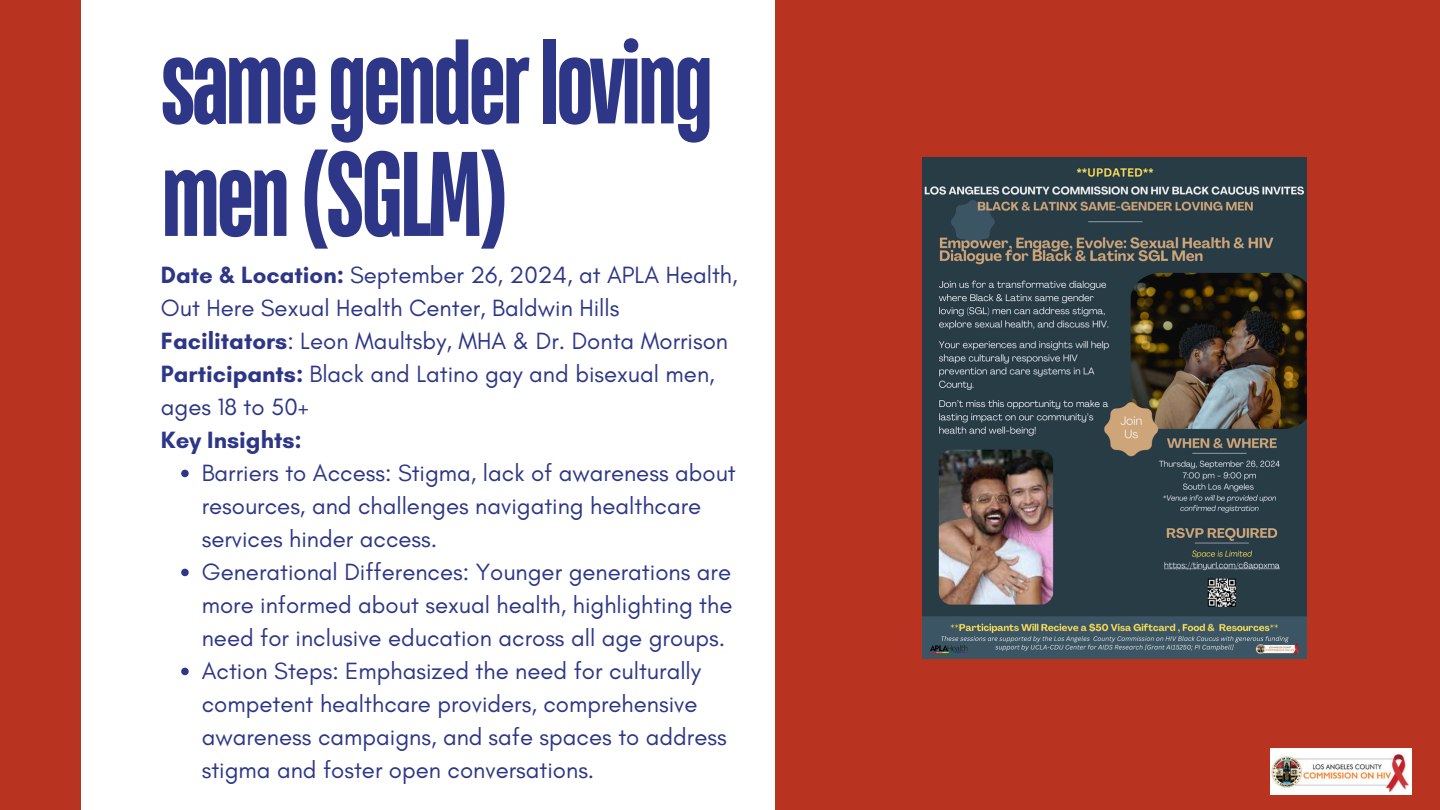
<style>
.page{position:relative;width:1440px;height:810px;background:#b83421}
.page>*{position:absolute;margin:0;border:0;box-sizing:border-box;transform-origin:0 0}
.t1{font:700 120px/112.5px "TT Bluescreens";letter-spacing:-.03em;color:#2d3687}
.t2{font:24px/33px "Glacial Indifference";color:#2d3687}
.t3{font:700 24px "Glacial Indifference";color:#2d3687}
.s1{font-weight:700}
</style>
<div class="page">
<div style="left:81px;top:0;width:693px;height:810px;background:#fff"></div>
<img style="left:1270px;top:748px;width:142px;height:46px">
<img style="left:922px;top:158px;width:384px;height:500px">
<svg style="left:181px;top:470px;width:8px;height:7px"></svg>
<svg style="left:181px;top:569px;width:8px;height:7px"></svg>
<svg style="left:181px;top:668px;width:8px;height:7px"></svg>
<p class="t1" style="left:161px;top:31px;width:554px">samegenderloving men(SGLM)</p>
<h1 class="t2" style="left:161px;top:258px;width:578px"><span class="s1">Date &amp; Location:</span> September 26, 2024, at APLA Health,<br>Out Here Sexual Health Center, Baldwin Hills</h1>
<p class="t2" style="left:161px;top:324px;width:569px"><span class="s1">Facilitators</span>: Leon Maultsby, MHA &amp; Dr. Donta Morrison</p>
<p class="t2" style="left:161px;top:357px;width:555px"><span class="s1">Participants:</span> Black and Latino gay and bisexual men, ages 18 to 50+</p>
<p class="t3" style="left:161px;top:425px;width:142px">Key Insights:</p>
<p class="t2" style="left:202px;top:456px;width:536px">Barriers to Access: Stigma, lack of awareness about resources, and challenges navigating healthcare services hinder access.</p>
<p class="t2" style="left:202px;top:555px;width:532px;text-align:justify">Generational Differences: Younger generations are more informed about sexual health, highlighting the need for inclusive education across all age groups.</p>
<p class="t2" style="left:202px;top:654px;width:527px">Action Steps: Emphasized the need for culturally competent healthcare providers, comprehensive awareness campaigns, and safe spaces to address stigma and foster open conversations.</p>
</div>
